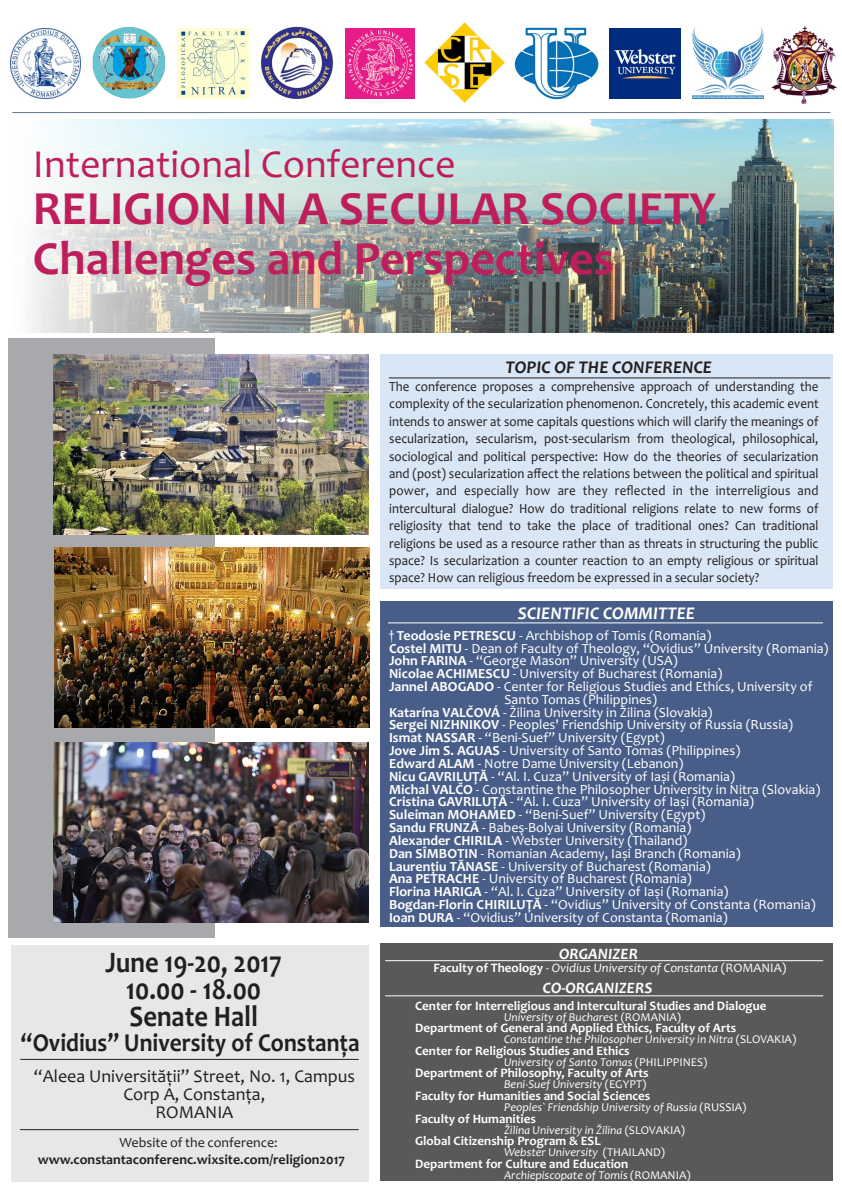
<style>
.page{position:relative;width:842px;height:1191px;background:#fff}
.page>*{position:absolute;margin:0;border:0;box-sizing:border-box;transform-origin:0 0}
.t1{font:700 48px/49.2px "Candara";color:#be1f5c}
.t2{font:40px "Candara";color:#be1f5c}
.t3{font:700 30px/26.7px "Candara";color:#231f20;scale:.89 1}
.t4{font:700 26px "Candara";color:#231f20;scale:.9 1}
.t5{font:18.1px/17.7px "Candara";color:#231f20;text-align:center}
.t6{font:italic 700 18px "Candara";color:#231f20}
.t7{font:italic 700 18px "Candara";color:#fff}
.t8{font:italic 700 16px "Candara";color:#fff}
.t9{font:14px "Candara";color:#fff}
.t10{font:14px/17.4px "Candara";color:#231f20;text-align:justify;scale:.92 1}
.t11{font:700 14px "Candara";color:#231f20}
.t12{font:14px "Candara";color:#231f20}
.t13{font:700 13px "Candara";color:#fff}
.t14{font:italic 13px "Candara";color:#fff}
.t15{font:italic 12px "Candara";color:#fff}
.s1{font-weight:700}
.s2{font-weight:700;font-style:normal}
.s3{font-style:normal}
</style>
<div class="page">
<div style="left:380px;top:943px;width:452px;height:238px;background:#58595b"></div>
<img style="left:32px;top:120px;width:801px;height:212px">
<div style="left:11px;top:944px;width:358px;height:237px;background:#e6e7e8"></div>
<img style="left:504px;top:27px;width:121px;height:73px">
<img style="left:693px;top:28px;width:71px;height:71px">
<img style="left:92px;top:28px;width:74px;height:71px">
<img style="left:610px;top:28px;width:70px;height:70px">
<img style="left:772px;top:26px;width:65px;height:78px">
<img style="left:178px;top:28px;width:70px;height:70px">
<img style="left:261px;top:27px;width:72px;height:72px">
<hr style="left:12px;top:112px;width:818px;height:1px;background:#657886">
<div style="left:9px;top:338px;width:206px;height:599px;background:#a7a9ac"></div>
<div style="left:380px;top:601px;width:452px;height:326px;background:#485e88"></div>
<img style="left:54px;top:547px;width:315px;height:181px">
<hr style="left:388px;top:622px;width:435px;height:1px;background:#fff">
<img style="left:54px;top:354px;width:315px;height:180px">
<hr style="left:20px;top:1059px;width:339px;height:1px;background:#231f20">
<hr style="left:385px;top:960px;width:438px;height:1px;background:#fff">
<div style="left:380px;top:354px;width:453px;height:235px;background:#d9e6f5"></div>
<hr style="left:389px;top:378px;width:441px;height:1px;background:#231f20">
<hr style="left:20px;top:1129px;width:339px;height:1px;background:#231f20">
<img style="left:54px;top:742px;width:315px;height:180px">
<img style="left:345px;top:28px;width:70px;height:70px">
<img style="left:10px;top:28px;width:71px;height:71px">
<img style="left:425px;top:23px;width:79px;height:79px">
<hr style="left:385px;top:995px;width:438px;height:1px;background:#fff">
<h2 class="t2" style="left:33px;top:148px;width:424px">International Conference</h2>
<h1 class="t1" style="left:33px;top:189px;width:684px">RELIGION IN A SECULAR SOCIETY<br>Challenges and Perspectives</h1>
<p class="t6" style="left:505px;top:359px;width:208px">TOPIC OF THE CONFERENCE</p>
<p class="t10" style="left:389px;top:379px;width:468px">The conference proposes a comprehensive approach of understanding the complexity of the secularization phenomenon. Concretely, this academic event intends to answer at some capitals questions which will clarify the meanings of secularization, secularism, post-secularism from theological, philosophical, sociological and political perspective: How do the theories of secularization and (post) secularization affect the relations between the political and spiritual power, and especially how are they reflected in the interreligious and intercultural dialogue? How do traditional religions relate to new forms of religiosity that tend to take the place of traditional ones? Can traditional religions be used as a resource rather than as threats in structuring the public space? Is secularization a counter reaction to an empty religious or spiritual space? How can religious freedom be expressed in a secular society?</p>
<p class="t7" style="left:518px;top:606px;width:179px">SCIENTIFIC COMMITTEE</p>
<p class="t9" style="left:389px;top:629px;width:324px">† <span class="s1">Teodosie PETRESCU</span> - Archbishop of Tomis (Romania)</p>
<p class="t9" style="left:389px;top:642px;width:441px"><span class="s1">Costel MITU</span> - Dean of Faculty of Theology, “Ovidius” University (Romania)</p>
<p class="t9" style="left:389px;top:655px;width:290px"><span class="s1">John FARINA</span> - “George Mason” University (USA)</p>
<p class="t9" style="left:389px;top:668px;width:335px"><span class="s1">Nicolae ACHIMESCU</span> - University of Bucharest (Romania)</p>
<p class="t9" style="left:389px;top:681px;width:425px"><span class="s1">Jannel ABOGADO</span> - Center for Religious Studies and Ethics, University of</p>
<p class="t9" style="left:504px;top:693px;width:154px">Santo Tomas (Philippines)</p>
<p class="t9" style="left:389px;top:706px;width:325px"><span class="s1">Katarína VALČOVÁ</span> - Žilina University in Žilina (Slovakia)</p>
<p class="t9" style="left:389px;top:719px;width:406px"><span class="s1">Sergei NIZHNIKOV</span> - Peoples' Friendship University of Russia (Russia)</p>
<p class="t9" style="left:389px;top:732px;width:277px"><span class="s1">Ismat NASSAR</span> - “Beni-Suef” University (Egypt)</p>
<p class="t9" style="left:389px;top:745px;width:353px"><span class="s1">Jove Jim S. AGUAS</span> - University of Santo Tomas (Philippines)</p>
<p class="t9" style="left:389px;top:758px;width:296px"><span class="s1">Edward ALAM</span> - Notre Dame University (Lebanon)</p>
<p class="t9" style="left:389px;top:770px;width:348px"><span class="s1">Nicu GAVRILUŢĂ</span> - “Al. I. Cuza” University of Iași (Romania)</p>
<p class="t9" style="left:389px;top:783px;width:433px"><span class="s1">Michal VALČO</span> - Constantine the Philosopher University in Nitra (Slovakia)</p>
<p class="t9" style="left:389px;top:796px;width:367px"><span class="s1">Cristina GAVRILUŢĂ</span> - “Al. I. Cuza” University of Iași (Romania)</p>
<p class="t9" style="left:389px;top:809px;width:318px"><span class="s1">Suleiman MOHAMED</span> - “Beni-Suef” University (Egypt)</p>
<p class="t9" style="left:389px;top:822px;width:304px"><span class="s1">Sandu FRUNZĂ</span> - Babeş-Bolyai University (Romania)</p>
<p class="t9" style="left:389px;top:834px;width:300px"><span class="s1">Alexander CHIRILA</span> - Webster University (Thailand)</p>
<p class="t9" style="left:389px;top:847px;width:353px"><span class="s1">Dan SÎMBOTIN</span> - Romanian Academy, Iași Branch (Romania)</p>
<p class="t9" style="left:389px;top:860px;width:323px"><span class="s1">Laurenţiu TĂNASE</span> - University of Bucharest (Romania)</p>
<p class="t9" style="left:389px;top:873px;width:304px"><span class="s1">Ana PETRACHE</span> - University of Bucharest (Romania)</p>
<p class="t9" style="left:389px;top:886px;width:341px"><span class="s1">Florina HARIGA</span> - “Al. I. Cuza” University of Iași (Romania)</p>
<p class="t9" style="left:389px;top:898px;width:428px"><span class="s1">Bogdan-Florin CHIRILUŢĂ</span> - “Ovidius” University of Constanta (Romania)</p>
<p class="t9" style="left:389px;top:911px;width:340px"><span class="s1">Ioan DURA</span> - “Ovidius” University of Constanta (Romania)</p>
<p class="t8" style="left:559px;top:947px;width:80px">ORGANIZER</p>
<h3 class="t3" style="left:106px;top:952px;width:200px">June 19-20, 2017</h3>
<p class="t14" style="left:433px;top:962px;width:355px"><span class="s2">Faculty of Theology</span> - Ovidius University of Constanta <span class="s3">(ROMANIA)</span></p>
<h3 class="t3" style="left:126px;top:979px;width:153px">10.00 - 18.00<br>Senate Hall</h3>
<h3 class="t4" style="left:21px;top:1032px;width:378px">“Ovidius” University of Constanţa</h3>
<p class="t5" style="left:34px;top:1069px;width:323px">“Aleea Universităţii” Street, No. 1, Campus<br>Corp A, Constanţa,<br>ROMANIA</p>
<p class="t8" style="left:543px;top:981px;width:111px">CO-ORGANIZERS</p>
<p class="t13" style="left:415px;top:1000px;width:353px">Center for Interreligious and Intercultural Studies and Dialogue</p>
<p class="t15" style="left:504px;top:1012px;width:179px">University of Bucharest <span class="s3">(ROMANIA)</span></p>
<p class="t13" style="left:415px;top:1022px;width:323px">Department of General and Applied Ethics, Faculty of Arts</p>
<p class="t15" style="left:504px;top:1034px;width:294px">Constantine the Philosopher University in Nitra <span class="s3">(SLOVAKIA)</span></p>
<p class="t13" style="left:415px;top:1045px;width:216px">Center for Religious Studies and Ethics</p>
<p class="t15" style="left:504px;top:1057px;width:205px">University of Santo Tomas <span class="s3">(PHILIPPINES)</span></p>
<p class="t13" style="left:415px;top:1068px;width:235px">Department of Philosophy, Faculty of Arts</p>
<p class="t15" style="left:504px;top:1079px;width:144px">Beni-Suef University <span class="s3">(EGYPT)</span></p>
<p class="t13" style="left:415px;top:1090px;width:237px">Faculty for Humanities and Social Sciences</p>
<p class="t15" style="left:504px;top:1102px;width:244px">Peoples` Friendship University of Russia <span class="s3">(RUSSIA)</span></p>
<p class="t13" style="left:415px;top:1113px;width:122px">Faculty of Humanities</p>
<p class="t15" style="left:504px;top:1124px;width:182px">Žilina University in Žilina <span class="s3">(SLOVAKIA)</span></p>
<p class="t13" style="left:415px;top:1135px;width:187px">Global Citizenship Program &amp; ESL</p>
<p class="t15" style="left:504px;top:1147px;width:163px">Webster University <span class="s3">(THAILAND)</span></p>
<p class="t13" style="left:415px;top:1158px;width:215px">Department for Culture and Education</p>
<p class="t15" style="left:504px;top:1170px;width:188px">Archiepiscopate of Tomis <span class="s3">(ROMANIA)</span></p>
<p class="t12" style="left:120px;top:1137px;width:160px">Website of the conference:</p>
<p class="t11" style="left:38px;top:1154px;width:309px">www.constantaconferenc.wixsite.com/religion2017</p>
</div>
